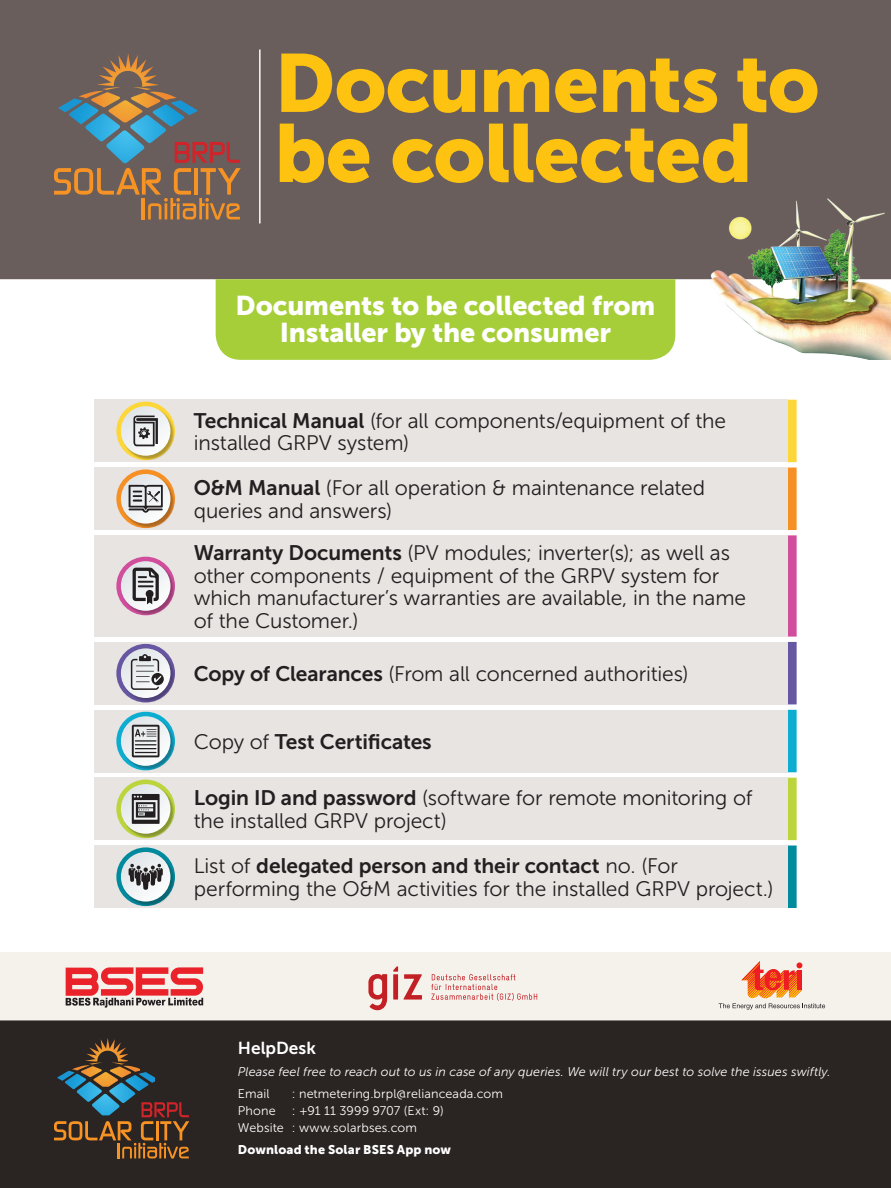
<style>
.page{position:relative;width:891px;height:1188px;background:#fff}
.page>*{position:absolute;margin:0;border:0;box-sizing:border-box;transform-origin:0 0}
.t1{font:81.6px/70.1px "Museo Sans 900";letter-spacing:-.015em;color:#fec210}
.t2{font:27px/27px "Museo Sans 900";letter-spacing:-.005em;color:#fff;text-align:center}
.t3{font:21px/22.5px "Museo Sans 300";letter-spacing:-.005em;color:#231f20}
.t4{font:21px "Museo Sans 700";letter-spacing:-.005em;color:#231f20}
.t5{font:17.25px "Museo Sans 700";color:#fff}
.t6{font:12.6px/17.2px "Museo Sans 300";letter-spacing:.01em;color:#fff}
.t7{font:italic 12.6px "Museo Sans 300";letter-spacing:.01em;color:#fff}
.t8{font:12.6px "Museo Sans 900";letter-spacing:.01em;color:#fff}
.s1{font-family:"Museo Sans 700"}
.s2{font-family:"Museo Sans 300"}
</style>
<div class="page">
<div style="left:0;top:953px;width:891px;height:68px;background:#f5f2ec"></div>
<div style="left:0;top:0;width:891px;height:279px;background:#695e5b"></div>
<hr style="left:259px;top:49px;width:2px;height:174px;background:#fff">
<div style="left:0;top:1020px;width:891px;height:168px;background:#2a2422"></div>
<svg style="left:368px;top:974px;width:19px;height:37px"></svg>
<svg style="left:404px;top:974px;width:18px;height:26px"></svg>
<svg style="left:393px;top:966px;width:5px;height:34px"></svg>
<svg style="left:431px;top:974px;width:106px;height:27px"></svg>
<svg style="left:719px;top:961px;width:106px;height:49px"></svg>
<svg style="left:54px;top:1038px;width:135px;height:121px;background:#483f34"></svg>
<svg style="left:54px;top:53px;width:187px;height:167px;background:#786b5f"></svg>
<svg style="left:66px;top:967px;width:137px;height:41px"></svg>
<div style="left:216px;top:279px;width:459px;height:81px;background:#a6ce39"></div>
<div style="left:788px;top:400px;width:9px;height:62px;background:#fdd73a"></div>
<div style="left:788px;top:642px;width:9px;height:62px;background:#6756a2"></div>
<div style="left:788px;top:846px;width:9px;height:62px;background:#008a9e"></div>
<div style="left:788px;top:468px;width:9px;height:62px;background:#f69024"></div>
<div style="left:788px;top:710px;width:9px;height:62px;background:#0cadd0"></div>
<div style="left:788px;top:535px;width:9px;height:102px;background:#d04e9c"></div>
<div style="left:788px;top:778px;width:9px;height:62px;background:#bcd53c"></div>
<div style="left:94px;top:468px;width:693px;height:62px;background:#e8e4e2"></div>
<div style="left:94px;top:778px;width:693px;height:62px;background:#e8e4e2"></div>
<div style="left:94px;top:642px;width:693px;height:62px;background:#e8e4e2"></div>
<div style="left:94px;top:400px;width:693px;height:62px;background:#e8e4e2"></div>
<div style="left:94px;top:710px;width:693px;height:62px;background:#e8e4e2"></div>
<div style="left:94px;top:535px;width:693px;height:102px;background:#e8e4e2"></div>
<div style="left:94px;top:846px;width:693px;height:62px;background:#e8e4e2"></div>
<div style="left:116px;top:557px;width:59px;height:58px;background:#d04e9c;border-radius:50%"></div>
<div style="left:122px;top:562px;width:53px;height:53px;background:#231f20;opacity:.35"></div>
<svg style="left:121px;top:561px;width:49px;height:50px"></svg>
<div style="left:116px;top:402px;width:59px;height:58px;background:#fdd73a;border-radius:50%"></div>
<div style="left:122px;top:407px;width:53px;height:53px;background:#231f20;opacity:.35"></div>
<svg style="left:121px;top:406px;width:49px;height:50px"></svg>
<svg style="left:116px;top:469px;width:59px;height:59px"></svg>
<div style="left:122px;top:475px;width:53px;height:53px;background:#231f20;opacity:.35"></div>
<svg style="left:121px;top:474px;width:49px;height:50px"></svg>
<div style="left:116px;top:644px;width:59px;height:59px;background:#6756a2;border-radius:50%"></div>
<div style="left:122px;top:649px;width:53px;height:53px;background:#231f20;opacity:.35"></div>
<svg style="left:121px;top:648px;width:49px;height:50px"></svg>
<div style="left:116px;top:712px;width:59px;height:58px;background:#0cadd0;border-radius:50%"></div>
<div style="left:122px;top:717px;width:53px;height:53px;background:#231f20;opacity:.35"></div>
<svg style="left:121px;top:716px;width:49px;height:50px"></svg>
<div style="left:116px;top:780px;width:59px;height:58px;background:#bcd53c;border-radius:50%"></div>
<div style="left:122px;top:785px;width:53px;height:53px;background:#231f20;opacity:.35"></div>
<svg style="left:121px;top:784px;width:49px;height:50px"></svg>
<svg style="left:116px;top:847px;width:59px;height:59px"></svg>
<div style="left:122px;top:853px;width:53px;height:53px;background:#231f20;opacity:.35"></div>
<svg style="left:121px;top:852px;width:49px;height:50px"></svg>
<img style="left:710px;top:199px;width:181px;height:161px">
<svg style="left:133px;top:416px;width:25px;height:30px"></svg>
<svg style="left:129px;top:485px;width:34px;height:28px"></svg>
<svg style="left:133px;top:568px;width:26px;height:36px"></svg>
<svg style="left:131px;top:654px;width:33px;height:36px"></svg>
<svg style="left:132px;top:725px;width:28px;height:32px"></svg>
<svg style="left:132px;top:794px;width:28px;height:30px"></svg>
<svg style="left:129px;top:864px;width:34px;height:26px"></svg>
<h1 class="t1" style="left:275px;top:48px;width:547px">Documents to be collected</h1>
<p class="t2" style="left:236px;top:292px;width:421px">Documents to be collected from<br>Installer by the consumer</p>
<p class="t3" style="left:194px;top:409px;width:534px"><span class="s1">Technical Manual</span> (for all components/equipment of the installed GRPV system)</p>
<p class="t3" style="left:194px;top:477px;width:513px"><span class="s1">O&amp;M Manual</span> (For all operation &amp; maintenance related queries and answers)</p>
<p class="t3" style="left:194px;top:542px;width:554px"><span class="s1">Warranty Documents</span> (PV modules; inverter(s); as well as other components / equipment of the GRPV system for which manufacturer’s warranties are available, in the name of the Customer.)</p>
<p class="t3" style="left:194px;top:663px;width:496px"><span class="s1">Copy of Clearances</span> (From all concerned authorities)</p>
<p class="t4" style="left:194px;top:730px;width:240px"><span class="s2">Copy of</span> Test Certificates</p>
<p class="t3" style="left:194px;top:787px;width:560px"><span class="s1">Login ID and password</span> (software for remote monitoring of the installed GRPV project)</p>
<p class="t4" style="left:194px;top:854px;width:486px"><span class="s2">List of</span> delegated person and their contact <span class="s2">no. (For</span></p>
<p class="t3" style="left:194px;top:878px;width:581px">performing the O&amp;M activities for the installed GRPV project.)</p>
<p class="t5" style="left:238px;top:1038px;width:79px">HelpDesk</p>
<p class="t7" style="left:238px;top:1065px;width:594px">Please feel free to reach out to us in case of any queries. We will try our best to solve the issues swiftly.</p>
<p class="t6" style="left:238px;top:1085px;width:33px">Email</p>
<p class="t6" style="left:292px;top:1085px;width:212px">: netmetering.brpl@relianceada.com</p>
<p class="t6" style="left:238px;top:1102px;width:39px">Phone</p>
<p class="t6" style="left:238px;top:1102px;width:207px;text-indent:54px">: +91 11 3999 9707 (Ext: 9)<br>Website : www.solarbses.com</p>
<p class="t8" style="left:238px;top:1142px;width:215px">Download the Solar BSES App now</p>
</div>
